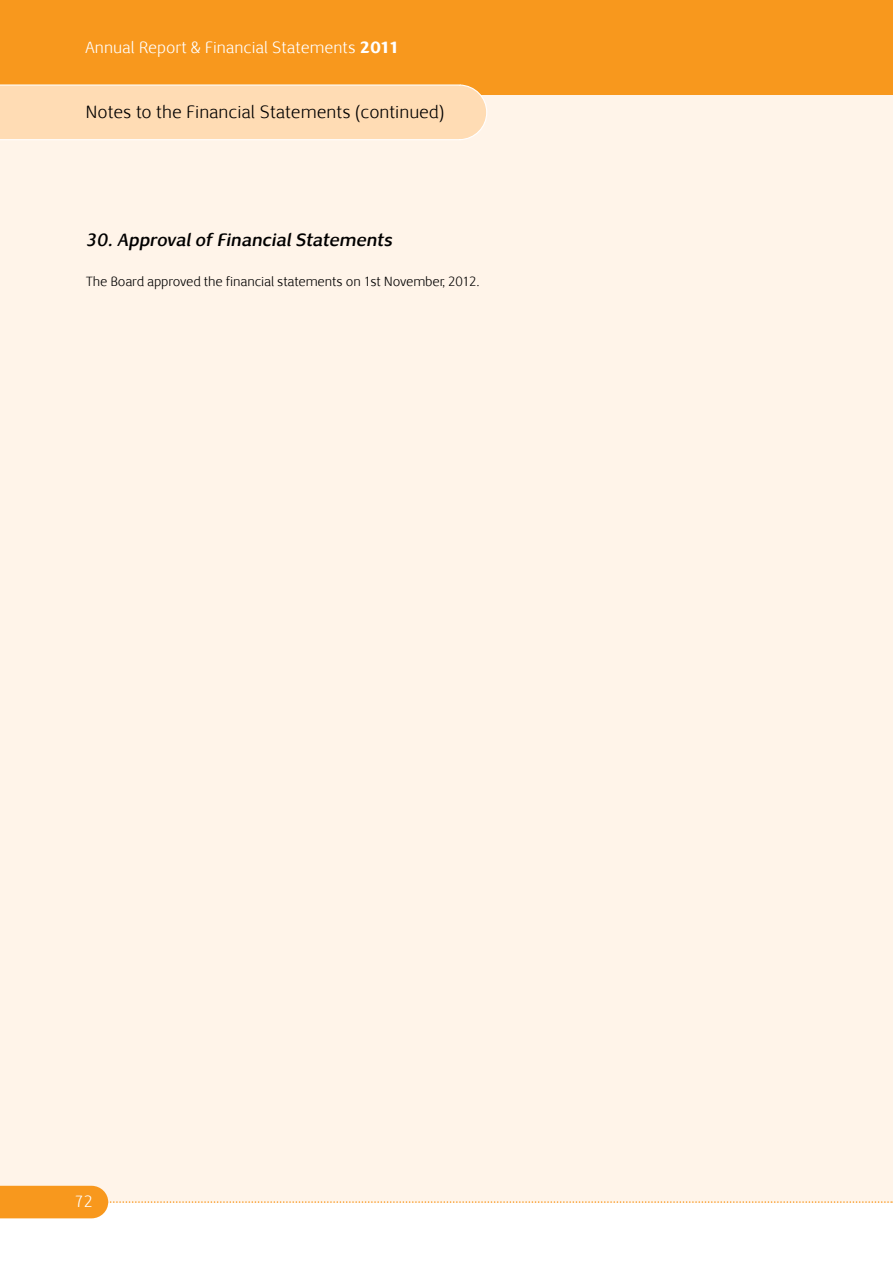
<style>
.page{position:relative;width:893px;height:1263px;background:#fff}
.page>*{position:absolute;margin:0;border:0;box-sizing:border-box;transform-origin:0 0}
.t1{font:18px "Nexus Sans";color:#000}
.t2{font:italic 700 18px "Nexus Sans";color:#000}
.t3{font:16.5px "Nexus Sans";color:#fff}
.t4{font:13.5px "Nexus Sans";letter-spacing:-.01em;color:#000}
.s1{font-weight:900}
</style>
<div class="page">
<div style="left:0;top:86px;width:893px;height:1117px;background:#fff4e9"></div>
<svg style="left:0;top:1186px;width:893px;height:32px"></svg>
<div style="left:0;top:0;width:893px;height:94px;background:#f8981d"></div>
<div style="left:0;top:84px;width:488px;height:56px;background:#ffdcb4"></div>
<p class="t3" style="left:85px;top:37px;width:315px">Annual Report &amp; Financial Statements <span class="s1">2011</span></p>
<h1 class="t1" style="left:86px;top:101px;width:360px">Notes to the Financial Statements (continued)</h1>
<h1 class="t2" style="left:86px;top:229px;width:308px">30. Approval of Financial Statements</h1>
<p class="t4" style="left:86px;top:273px;width:395px">The Board approved the financial statements on 1st November, 2012.</p>
<p class="t3" style="left:75px;top:1191px;width:20px">72</p>
</div>
